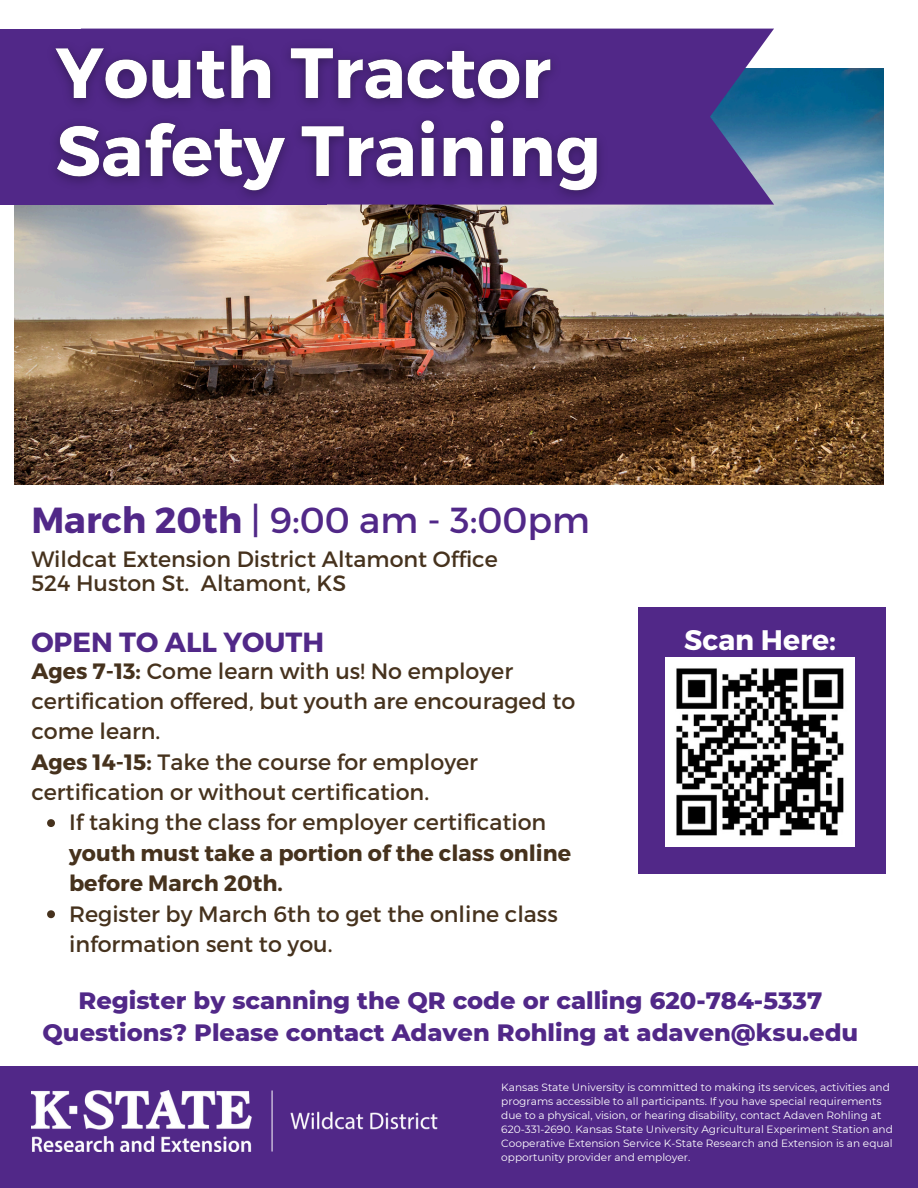
<style>
.page{position:relative;width:918px;height:1188px;background:#fff}
.page>*{position:absolute;margin:0;border:0;box-sizing:border-box;transform-origin:0 0}
.t1{font:36.3px "Montserrat";color:#512888}
.t2{font:700 28.2px "Montserrat";color:#fff}
.t3{font:700 27.6px "Montserrat";color:#512888}
.t4{font:800 24.15px/31.5px "Montserrat";color:#512888;text-align:center}
.t5{font:22.2px/30.3px "Montserrat";color:#46321d}
.t6{font:700 22.2px/30.3px "Montserrat";color:#46321d}
.t7{font:10.5px/14.1px "Montserrat";color:#fff}
.s1{font-weight:700}
.s2{font-weight:400}
</style>
<div class="page">
<img style="left:14px;top:68px;width:870px;height:416px">
<div style="left:0;top:1066px;width:918px;height:122px;background:#512888"></div>
<img style="left:31px;top:1091px;width:406px;height:61px">
<svg style="left:619px;top:29px;width:155px;height:176px;fill:#512888"></svg>
<div style="left:0;top:29px;width:327px;height:176px;background:#512888"></div>
<div style="left:638px;top:607px;width:248px;height:266px;background:#512888"></div>
<img style="left:666px;top:657px;width:189px;height:189px">
<img style="left:37px;top:28px;width:582px;height:183px">
<svg style="left:47px;top:819px;width:8px;height:8px"></svg>
<svg style="left:47px;top:910px;width:8px;height:8px"></svg>
<p class="t1" style="left:31px;top:497px;width:560px"><span class="s1">March 20th</span> | 9:00 am - 3:00pm</p>
<p class="t5" style="left:31px;top:546px;width:468px;line-height:23.7px">Wildcat Extension District Altamont Office<br>524 Huston St. Altamont, KS</p>
<p class="t3" style="left:31px;top:624px;width:294px">OPEN TO ALL YOUTH</p>
<h2 class="t2" style="left:684px;top:622px;width:153px">Scan Here:</h2>
<p class="t5" style="left:31px;top:654px;width:546px"><span class="s1">Ages 7-13:</span> Come learn with us! No employer certification offered, but youth are encouraged to come learn.<br><span class="s1">Ages 14-15:</span> Take the course for employer certification or without certification.</p>
<h6 class="t6" style="left:69px;top:806px;width:504px"><span class="s2">If taking the class for employer certification </span>youth must take a portion of the class online before March 20th.</h6>
<p class="t5" style="left:69px;top:897px;width:490px">Register by March 6th to get the online class information sent to you.</p>
<h4 class="t4" style="left:43px;top:985px;width:817px">Register by scanning the QR code or calling 620-784-5337<br>Questions? Please contact Adaven Rohling at adaven@ksu.edu</h4>
<p class="t7" style="left:501px;top:1080px;width:393px">Kansas State University is committed to making its services, activities and programs accessible to all participants. If you have special requirements due to a physical, vision, or hearing disability, contact Adaven Rohling at 620-331-2690. Kansas State University Agricultural Experiment Station and Cooperative Extension Service K-State Research and Extension is an equal opportunity provider and employer.</p>
</div>
